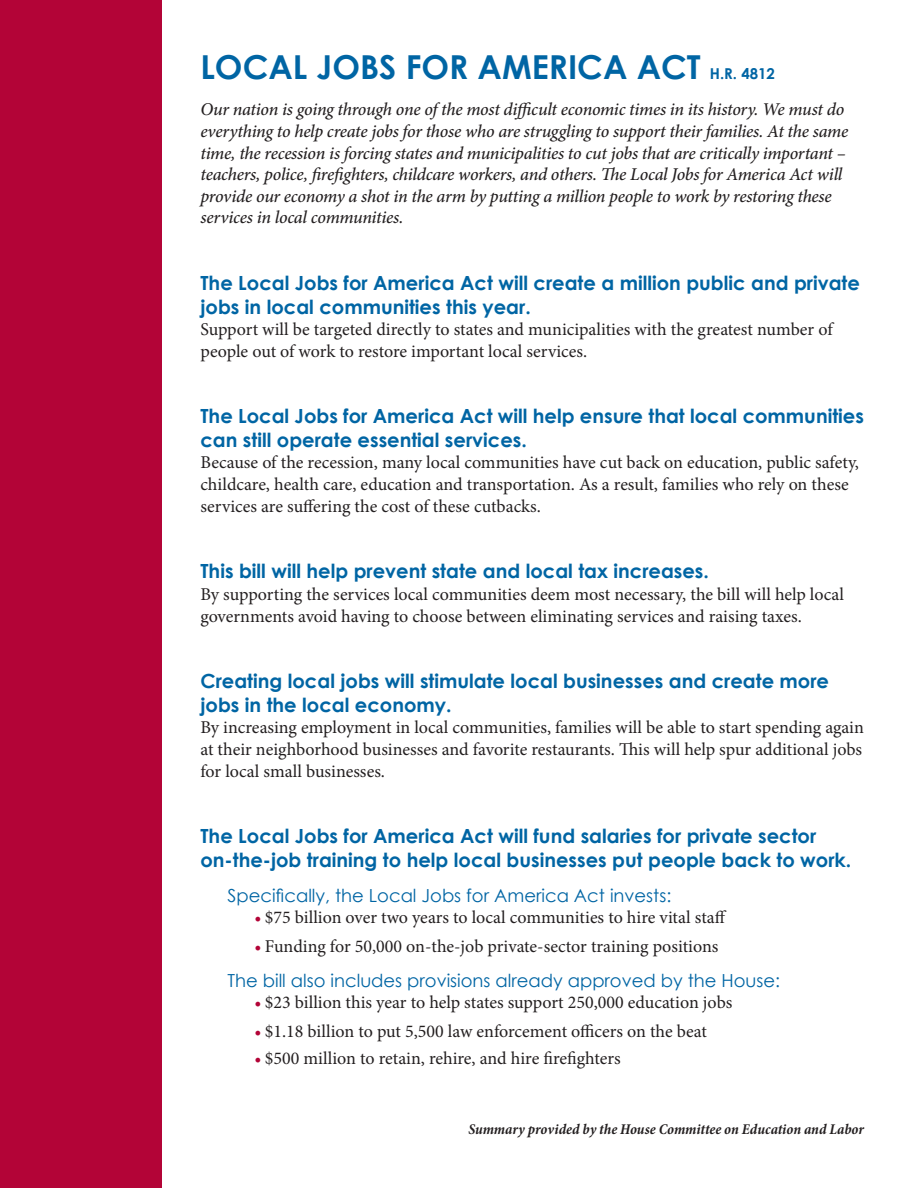
<style>
.page{position:relative;width:918px;height:1188px;background:#fff}
.page>*{position:absolute;margin:0;border:0;box-sizing:border-box;transform-origin:0 0}
.t1{font:700 33px "Century Gothic";color:#0065a4}
.t2{font:700 19.5px/23.4px "Century Gothic";color:#0065a4}
.t3{font:18px/21.6px "Minion Pro";color:#231f20}
.t4{font:italic 500 18px/21.6px "Minion Pro";letter-spacing:-.02em;color:#231f20}
.t5{font:18px "Century Gothic";color:#0065a4}
.t6{font:italic 700 condensed 15px "Minion Pro";letter-spacing:-.005em;color:#231f20}
.s1{font-size:15px}
.s2{color:#b30437}
</style>
<div class="page">
<div style="left:0;top:0;width:162px;height:1188px;background:#b30437"></div>
<h1 class="t1" style="left:200px;top:46px;width:576px">Local Jobs for America Act <span class="s1">h.r. 4812</span></h1>
<p class="t4" style="left:200px;top:99px;width:650px">Our nation is going through one of the most difficult economic times in its history. We must do everything to help create jobs for those who are struggling to support their families. At the same time, the recession is forcing states and municipalities to cut jobs that are critically important – teachers, police, firefighters, childcare workers, and others. The Local Jobs for America Act will provide our economy a shot in the arm by putting a million people to work by restoring these services in local communities.</p>
<p class="t2" style="left:200px;top:271px;width:661px">The Local Jobs for America Act will create a million public and private jobs in local communities this year.</p>
<p class="t3" style="left:200px;top:319px;width:634px">Support will be targeted directly to states and municipalities with the greatest number of people out of work to restore important local services.</p>
<p class="t2" style="left:200px;top:404px;width:665px">The Local Jobs for America Act will help ensure that local communities can still operate essential services.</p>
<p class="t3" style="left:200px;top:452px;width:660px">Because of the recession, many local communities have cut back on education, public safety, childcare, health care, education and transportation. As a result, families who rely on these services are suffering the cost of these cutbacks.</p>
<p class="t2" style="left:200px;top:559px;width:510px">This bill will help prevent state and local tax increases.</p>
<p class="t3" style="left:200px;top:584px;width:645px">By supporting the services local communities deem most necessary, the bill will help local governments avoid having to choose between eliminating services and raising taxes.</p>
<p class="t2" style="left:200px;top:669px;width:630px">Creating local jobs will stimulate local businesses and create more jobs in the local economy.</p>
<p class="t3" style="left:200px;top:717px;width:665px;text-align:justify">By increasing employment in local communities, families will be able to start spending again at their neighborhood businesses and favorite restaurants. This will help spur additional jobs for local small businesses.</p>
<p class="t2" style="left:200px;top:824px;width:652px">The Local Jobs for America Act will fund salaries for private sector on-the-job training to help local businesses put people back to work.</p>
<p class="t5" style="left:227px;top:884px;width:445px">Specifically, the Local Jobs for America Act invests:</p>
<p class="t3" style="left:254px;top:907px;width:474px"><span class="s2">•</span> $75 billion over two years to local communities to hire vital staff</p>
<p class="t3" style="left:254px;top:935px;width:465px"><span class="s2">•</span> Funding for 50,000 on-the-job private-sector training positions</p>
<p class="t5" style="left:227px;top:969px;width:554px">The bill also includes provisions already approved by the House:</p>
<p class="t3" style="left:254px;top:992px;width:480px"><span class="s2">•</span> $23 billion this year to help states support 250,000 education jobs</p>
<p class="t3" style="left:254px;top:1020px;width:454px"><span class="s2">•</span> $1.18 billion to put 5,500 law enforcement officers on the beat</p>
<p class="t3" style="left:254px;top:1048px;width:368px"><span class="s2">•</span> $500 million to retain, rehire, and hire firefighters</p>
<p class="t6" style="left:468px;top:1119px;width:397px">Summary provided by the House Committee on Education and Labor</p>
</div>
